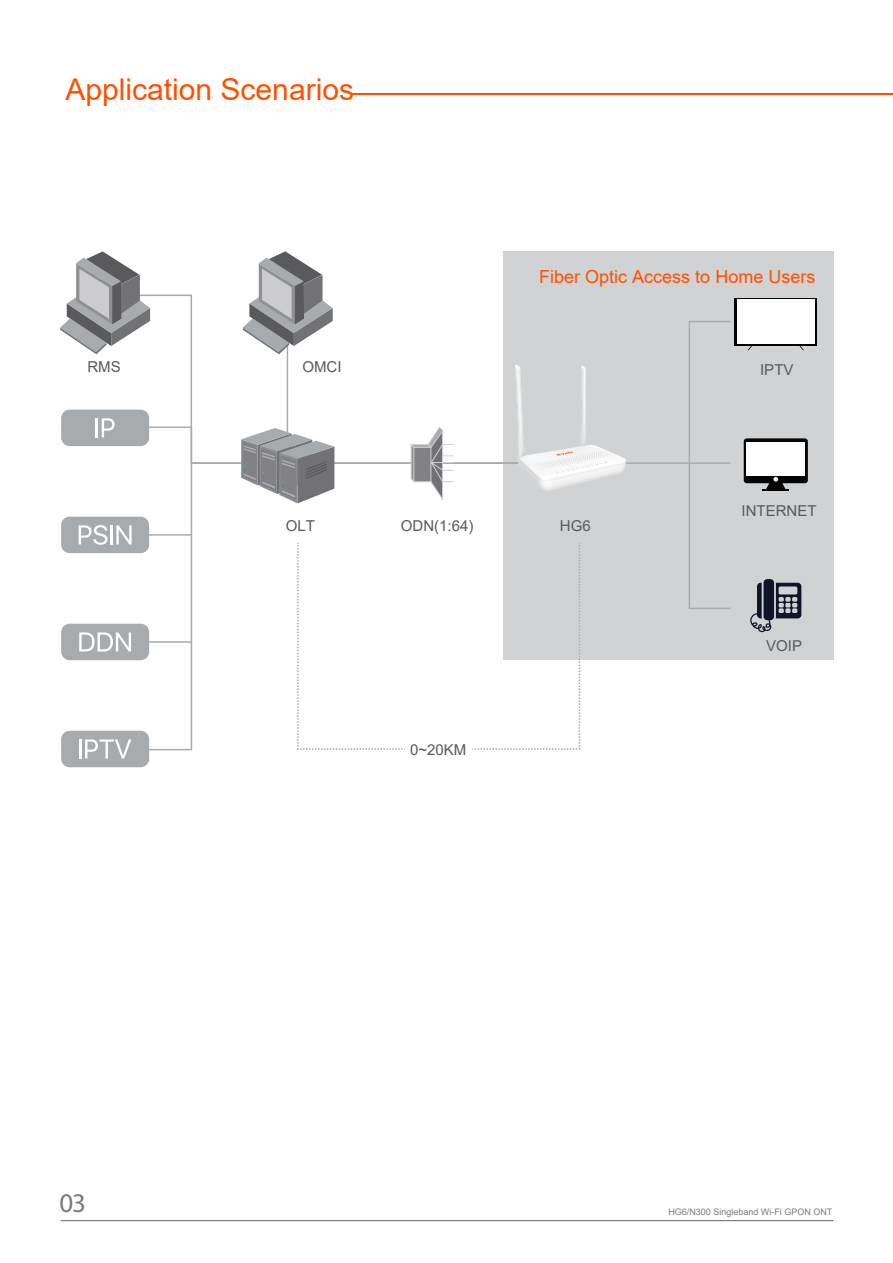
<style>
.page{position:relative;width:893px;height:1263px;background:#fff}
.page>*{position:absolute;margin:0;border:0;box-sizing:border-box;transform-origin:0 0}
.t1{font:30px "Arial";color:#ff5000}
.t2{font:27px "Myriad Pro";color:#7a7a7d}
.t3{font:18px "Arial";color:#ff5000}
.t4{font:15px "Arial";color:#58595b}
.t5{font:9px "Arial";color:#7a7a7d}
</style>
<div class="page">
<hr style="left:61px;top:1220px;width:772px;height:1px;background:#656568">
<hr style="left:350px;top:93px;width:543px;height:2px;background:#ff5000">
<div style="left:503px;top:252px;width:331px;height:408px;background:#d1d2d4"></div>
<svg style="left:138px;top:294px;width:273px;height:171px"></svg>
<svg style="left:60px;top:251px;width:90px;height:103px"></svg>
<hr style="left:191px;top:462px;width:539px;height:2px;background:#a8abae">
<div style="left:689px;top:321px;width:42px;height:288px;border:2px solid #a8abae"></div>
<svg style="left:411px;top:427px;width:43px;height:73px"></svg>
<div style="left:744px;top:438px;width:64px;height:45px;background:#030303;border-radius:3px"></div>
<div style="left:746px;top:442px;width:59px;height:33px;background:#fff"></div>
<svg style="left:765px;top:477px;width:21px;height:12px"></svg>
<hr style="left:762px;top:489px;width:27px;height:2px;background:#030303">
<div style="left:735px;top:298px;width:82px;height:47px;background:linear-gradient(to bottom,#030303,#030303)"></div>
<div style="left:737px;top:300px;width:78px;height:44px;background:#fff"></div>
<svg style="left:748px;top:345px;width:5px;height:5px"></svg>
<svg style="left:799px;top:345px;width:5px;height:5px"></svg>
<svg style="left:750px;top:579px;width:51px;height:53px"></svg>
<hr style="left:287px;top:322px;width:1px;height:130px;background:#a8abae">
<svg style="left:243px;top:251px;width:90px;height:103px"></svg>
<svg style="left:241px;top:428px;width:93px;height:75px"></svg>
<div style="left:139px;top:426px;width:53px;height:324px;border:2px solid #a8abae"></div>
<hr style="left:145px;top:534px;width:46px;height:2px;background:#a8abae">
<hr style="left:145px;top:641px;width:46px;height:2px;background:#a8abae">
<div style="left:61px;top:410px;width:88px;height:36px;background:#a8abae;border-radius:8px"></div>
<svg style="left:96px;top:418px;width:19px;height:19px"></svg>
<div style="left:61px;top:517px;width:88px;height:36px;background:#a8abae;border-radius:8px"></div>
<svg style="left:79px;top:525px;width:29px;height:20px"></svg>
<hr style="left:110px;top:525px;width:3px;height:19px;background:#fff">
<svg style="left:116px;top:525px;width:16px;height:19px"></svg>
<div style="left:61px;top:624px;width:88px;height:36px;background:#a8abae;border-radius:8px"></div>
<svg style="left:79px;top:632px;width:52px;height:19px"></svg>
<div style="left:61px;top:731px;width:88px;height:36px;background:#a8abae;border-radius:8px"></div>
<svg style="left:79px;top:739px;width:52px;height:19px"></svg>
<svg style="left:297px;top:543px;width:108px;height:207px"></svg>
<svg style="left:472px;top:543px;width:109px;height:207px"></svg>
<img style="left:515px;top:364px;width:122px;height:127px">
<h1 class="t1" style="left:66px;top:69px;width:290px">Application Scenarios</h1>
<p class="t4" style="left:87px;top:356px;width:35px">RMS</p>
<p class="t4" style="left:302px;top:356px;width:41px">OMCI</p>
<p class="t4" style="left:286px;top:515px;width:31px">OLT</p>
<p class="t4" style="left:401px;top:515px;width:74px">ODN(1:64)</p>
<p class="t4" style="left:410px;top:739px;width:58px">0~20KM</p>
<p class="t3" style="left:539px;top:264px;width:278px">Fiber Optic Access to Home Users</p>
<p class="t4" style="left:760px;top:359px;width:35px">IPTV</p>
<p class="t4" style="left:560px;top:515px;width:32px">HG6</p>
<p class="t4" style="left:742px;top:500px;width:77px">INTERNET</p>
<p class="t4" style="left:766px;top:635px;width:37px">VOIP</p>
<h2 class="t2" style="left:60px;top:1187px;width:28px">03</h2>
<p class="t5" style="left:668px;top:1205px;width:166px">HG6/N300 Singleband Wi-Fi GPON ONT</p>
</div>
